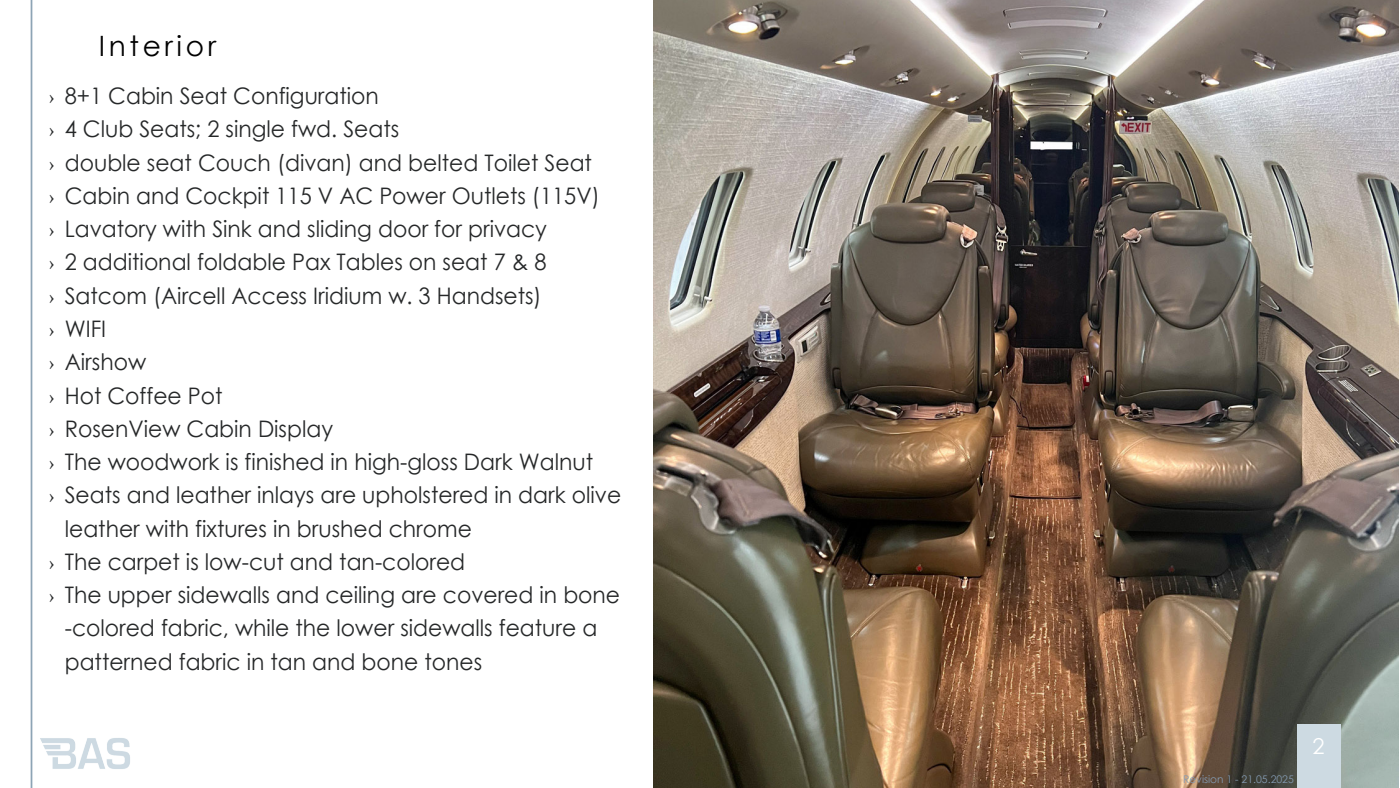
<style>
.page{position:relative;width:1400px;height:788px;background:#fff}
.page>*{position:absolute;margin:0;border:0;box-sizing:border-box;transform-origin:0 0}
.t1{font:28px "Century Gothic";letter-spacing:.13em;color:#000}
.t2{font:22.75px "Century Gothic";color:#262829;scale:.96 1}
.t3{font:21.88px "Century Gothic";color:#fff}
.t4{font:10.5px "Century Gothic";color:#8399b0}
.s1{font-family:"Minion Pro"}
</style>
<div class="page">
<img style="left:653px;top:0;width:745px;height:788px">
<hr style="left:31px;top:0;width:1px;height:788px;background:#8da4b5">
<img style="left:32px;top:730px;width:98px;height:47px">
<div style="left:1297px;top:724px;width:43px;height:64px;background:#cddae2"></div>
<p class="t1" style="left:99px;top:26px;width:119px">Interior</p>
<p class="t2" style="left:49px;top:80px;width:345px"><span class="s1">›</span> 8+1 Cabin Seat Configuration</p>
<p class="t2" style="left:49px;top:113px;width:366px"><span class="s1">›</span> 4 Club Seats; 2 single fwd. Seats</p>
<p class="t2" style="left:49px;top:146px;width:567px"><span class="s1">›</span> double seat Couch (divan) and belted Toilet Seat</p>
<p class="t2" style="left:49px;top:180px;width:575px"><span class="s1">›</span> Cabin and Cockpit 115 V AC Power Outlets (115V)</p>
<p class="t2" style="left:49px;top:213px;width:520px"><span class="s1">›</span> Lavatory with Sink and sliding door for privacy</p>
<p class="t2" style="left:49px;top:246px;width:520px"><span class="s1">›</span> 2 additional foldable Pax Tables on seat 7 &amp; 8</p>
<p class="t2" style="left:49px;top:279px;width:515px"><span class="s1">›</span> Satcom (Aircell Access Iridium w. 3 Handsets)</p>
<p class="t2" style="left:49px;top:313px;width:61px"><span class="s1">›</span> WIFI</p>
<p class="t2" style="left:49px;top:346px;width:103px"><span class="s1">›</span> Airshow</p>
<p class="t2" style="left:49px;top:379px;width:182px"><span class="s1">›</span> Hot Coffee Pot</p>
<p class="t2" style="left:49px;top:412px;width:297px"><span class="s1">›</span> RosenView Cabin Display</p>
<p class="t2" style="left:49px;top:446px;width:568px"><span class="s1">›</span> The woodwork is finished in high-gloss Dark Walnut</p>
<p class="t2" style="left:49px;top:479px;width:598px"><span class="s1">›</span> Seats and leather inlays are upholstered in dark olive</p>
<p class="t2" style="left:65px;top:512px;width:426px">leather with fixtures in brushed chrome</p>
<p class="t2" style="left:49px;top:545px;width:435px"><span class="s1">›</span> The carpet is low-cut and tan-colored</p>
<p class="t2" style="left:49px;top:579px;width:596px"><span class="s1">›</span> The upper sidewalls and ceiling are covered in bone</p>
<p class="t2" style="left:65px;top:612px;width:556px">-colored fabric, while the lower sidewalls feature a</p>
<p class="t2" style="left:65px;top:645px;width:436px">patterned fabric in tan and bone tones</p>
<p class="t4" style="left:1183px;top:771px;width:112px">Revision 1 - 21.05.2025</p>
<p class="t3" style="left:1313px;top:730px;width:14px">2</p>
</div>
